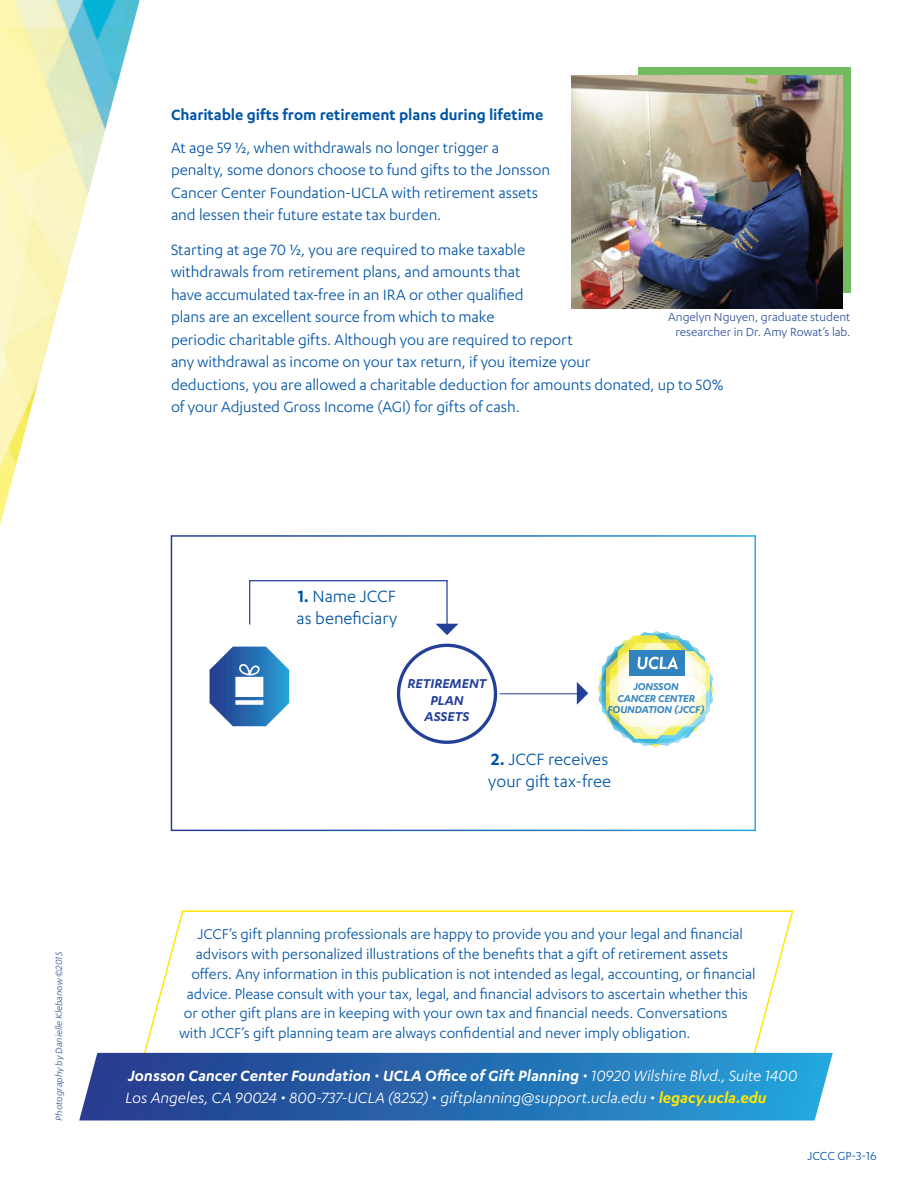
<style>
.page{position:relative;width:918px;height:1188px;background:#fff}
.page>*{position:absolute;margin:0;border:0;box-sizing:border-box;transform-origin:0 0}
.t1{font:18.9px/21.5px "Karbon";color:#0154a6}
.Bullets{font:17.25px/22.5px "Karbon";letter-spacing:-.005em;color:#0154a6}
.t2{font:italic 17.25px/21.8px "Karbon";color:#fff}
.Bullets-2{font:600 17.25px "Karbon";color:#0154a6}
.t3{font:16.5px "Karbon";letter-spacing:-.005em;color:#0154a6}
.t4{font:italic 600 14.85px/16.5px "Karbon";color:#223f99;text-align:center}
.t5{font:13.5px/14.2px "Karbon";color:#315299;text-align:center}
.Main_Title{font:13.5px "Karbon";color:#0154a6}
.t6{font:italic 600 11.55px/11.6px "Karbon";letter-spacing:-.01em;color:#3183bf;text-align:center}
.t7{font:italic 10.5px "Karbon";color:#315299}
.s1{font-weight:600}
.s2{font-weight:600;color:#ffe601}
</style>
<div class="page">
<div style="left:638px;top:68px;width:212px;height:225px;background:#71bc60"></div>
<img style="left:0;top:0;width:140px;height:525px">
<img style="left:597px;top:631px;width:118px;height:116px">
<svg style="left:210px;top:647px;width:79px;height:79px"></svg>
<svg style="left:437px;top:624px;width:21px;height:11px"></svg>
<svg style="left:577px;top:682px;width:11px;height:23px"></svg>
<div style="left:397px;top:644px;width:100px;height:100px;border:3px solid #223f99;border-radius:50%"></div>
<div style="left:249px;top:580px;width:199px;height:45px;border:1px solid #223f99"></div>
<div style="left:630px;top:650px;width:55px;height:26px;background:#3183bf"></div>
<svg style="left:638px;top:656px;width:40px;height:13px"></svg>
<hr style="left:500px;top:693px;width:78px;height:1px;background:#223f99">
<div style="left:171px;top:535px;width:585px;height:296px;border:2px solid #fff"></div>
<svg style="left:140px;top:910px;width:654px;height:143px"></svg>
<img style="left:572px;top:75px;width:270px;height:233px">
<svg style="left:79px;top:1053px;width:754px;height:67px;background:#2b6fb2"></svg>
<p class="Bullets-2" style="left:171px;top:105px;width:374px">Charitable gifts from retirement plans during lifetime</p>
<p class="Bullets" style="left:171px;top:136px;width:381px">At age 59 ½, when withdrawals no longer trigger a penalty, some donors choose to fund gifts to the Jonsson Cancer Center Foundation-UCLA with retirement assets and lessen their future estate tax burden.</p>
<p class="Bullets" style="left:171px;top:238px;width:554px">Starting at age 70 ½, you are required to make taxable<br>withdrawals from retirement plans, and amounts that<br>have accumulated tax-free in an IRA or other qualified<br>plans are an excellent source from which to make<br>periodic charitable gifts. Although you are required to report<br>any withdrawal as income on your tax return, if you itemize your<br>deductions, you are allowed a charitable deduction for amounts donated, up to 50% of your Adjusted Gross Income (AGI) for gifts of cash.</p>
<p class="t5" style="left:668px;top:310px;width:184px">Angelyn Nguyen, graduate student researcher in Dr. Amy Rowat’s lab.</p>
<p class="t7" style="left:53px;top:1120px;width:170px;rotate:-90deg">Photography by Danielle Klebanow ©2015</p>
<p class="t1" style="left:297px;top:586px;width:102px"><span class="s1">1.</span> Name JCCF as beneficiary</p>
<p class="t4" style="left:408px;top:675px;width:81px">RETIREMENT<br>PLAN<br>ASSETS</p>
<p class="t6" style="left:608px;top:680px;width:99px">JONSSON<br>CANCER CENTER<br>FOUNDATION (JCCF)</p>
<p class="t1" style="left:488px;top:748px;width:124px"><span class="s1">2.</span> JCCF receives your gift tax-free</p>
<p class="t3" style="left:197px;top:925px;width:547px">JCCF’s gift planning professionals are happy to provide you and your legal and financial</p>
<p class="t3" style="left:196px;top:945px;width:534px">advisors with personalized illustrations of the benefits that a gift of retirement assets</p>
<p class="t3" style="left:191px;top:965px;width:566px">offers. Any information in this publication is not intended as legal, accounting, or financial</p>
<p class="t3" style="left:187px;top:985px;width:562px">advice. Please consult with your tax, legal, and financial advisors to ascertain whether this</p>
<p class="t3" style="left:184px;top:1004px;width:545px">or other gift plans are in keeping with your own tax and financial needs. Conversations</p>
<p class="t3" style="left:179px;top:1024px;width:513px">with JCCF’s gift planning team are always confidential and never imply obligation.</p>
<p class="t2" style="left:125px;top:1064px;width:674px"><span class="s1">Jonsson Cancer Center Foundation</span> • <span class="s1">UCLA Office of Gift Planning</span> • 10920 Wilshire Blvd., Suite 1400<br>Los Angeles, CA 90024 • 800-737-UCLA (8252) • giftplanning@support.ucla.edu • <span class="s2">legacy.ucla.edu</span></p>
<p class="Main_Title" style="left:808px;top:1149px;width:70px">JCCC GP-3-16</p>
</div>
